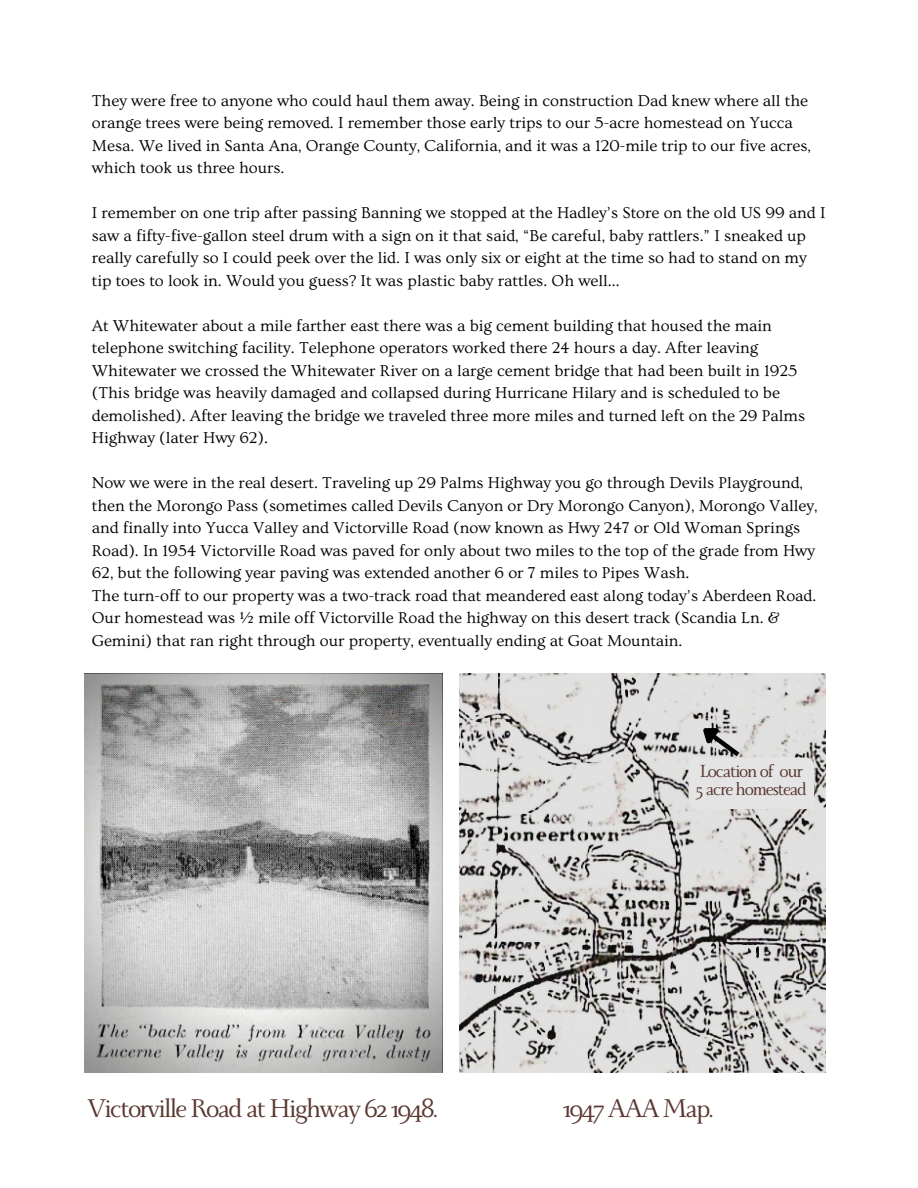
<style>
.page{position:relative;width:918px;height:1188px;background:#fff}
.page>*{position:absolute;margin:0;border:0;box-sizing:border-box;transform-origin:0 0}
.t1{font:28.5px "Monterchi Serif";letter-spacing:-.065em;color:#593831}
.t2{font:19.5px "Monterchi Serif";letter-spacing:-.065em;color:#593831}
.t3{font:16.5px/22.5px "Ovo";color:#000001}
</style>
<div class="page">
<svg style="left:84px;top:673px;width:358px;height:400px;background:#b0b0af"></svg>
<img style="left:459px;top:673px;width:367px;height:400px">
<div style="left:689px;top:758px;width:125px;height:51px;background:#e4e4e4;border-radius:8px"></div>
<svg style="left:692px;top:713px;width:52px;height:47px;background:#afaeae"></svg>
<p class="t3" style="left:92px;top:90px;width:721px">They were free to anyone who could haul them away. Being in construction Dad knew where all the orange trees were being removed. I remember those early trips to our 5-acre homestead on Yucca Mesa. We lived in Santa Ana, Orange County, California, and it was a 120-mile trip to our five acres, which took us three hours.</p>
<p class="t3" style="left:92px;top:202px;width:735px">I remember on one trip after passing Banning we stopped at the Hadley’s Store on the old US 99 and I saw a fifty-five-gallon steel drum with a sign on it that said, “Be careful, baby rattlers.” I sneaked up really carefully so I could peek over the lid. I was only six or eight at the time so had to stand on my tip toes to look in. Would you guess? It was plastic baby rattles. Oh well…</p>
<p class="t3" style="left:92px;top:315px;width:715px">At Whitewater about a mile farther east there was a big cement building that housed the main telephone switching facility. Telephone operators worked there 24 hours a day. After leaving Whitewater we crossed the Whitewater River on a large cement bridge that had been built in 1925 (This bridge was heavily damaged and collapsed during Hurricane Hilary and is scheduled to be demolished). After leaving the bridge we traveled three more miles and turned left on the 29 Palms Highway (later Hwy 62).</p>
<p class="t3" style="left:92px;top:472px;width:727px">Now we were in the real desert. Traveling up 29 Palms Highway you go through Devils Playground, then the Morongo Pass (sometimes called Devils Canyon or Dry Morongo Canyon), Morongo Valley, and finally into Yucca Valley and Victorville Road (now known as Hwy 247 or Old Woman Springs Road). In 1954 Victorville Road was paved for only about two miles to the top of the grade from Hwy 62, but the following year paving was extended another 6 or 7 miles to Pipes Wash.</p>
<p class="t3" style="left:92px;top:585px;width:726px">The turn-off to our property was a two-track road that meandered east along today’s Aberdeen Road.<br>Our homestead was ½ mile off Victorville Road the highway on this desert track (Scandia Ln. &amp;<br>Gemini) that ran right through our property, eventually ending at Goat Mountain.</p>
<p class="t1" style="left:87px;top:1094px;width:352px">Victorville Road at Highway 62 1948.</p>
<p class="t2" style="left:700px;top:762px;width:105px">Location of our</p>
<p class="t2" style="left:696px;top:780px;width:112px">5 acre homestead</p>
<p class="t1" style="left:563px;top:1094px;width:152px">1947 AAA Map.</p>
</div>
